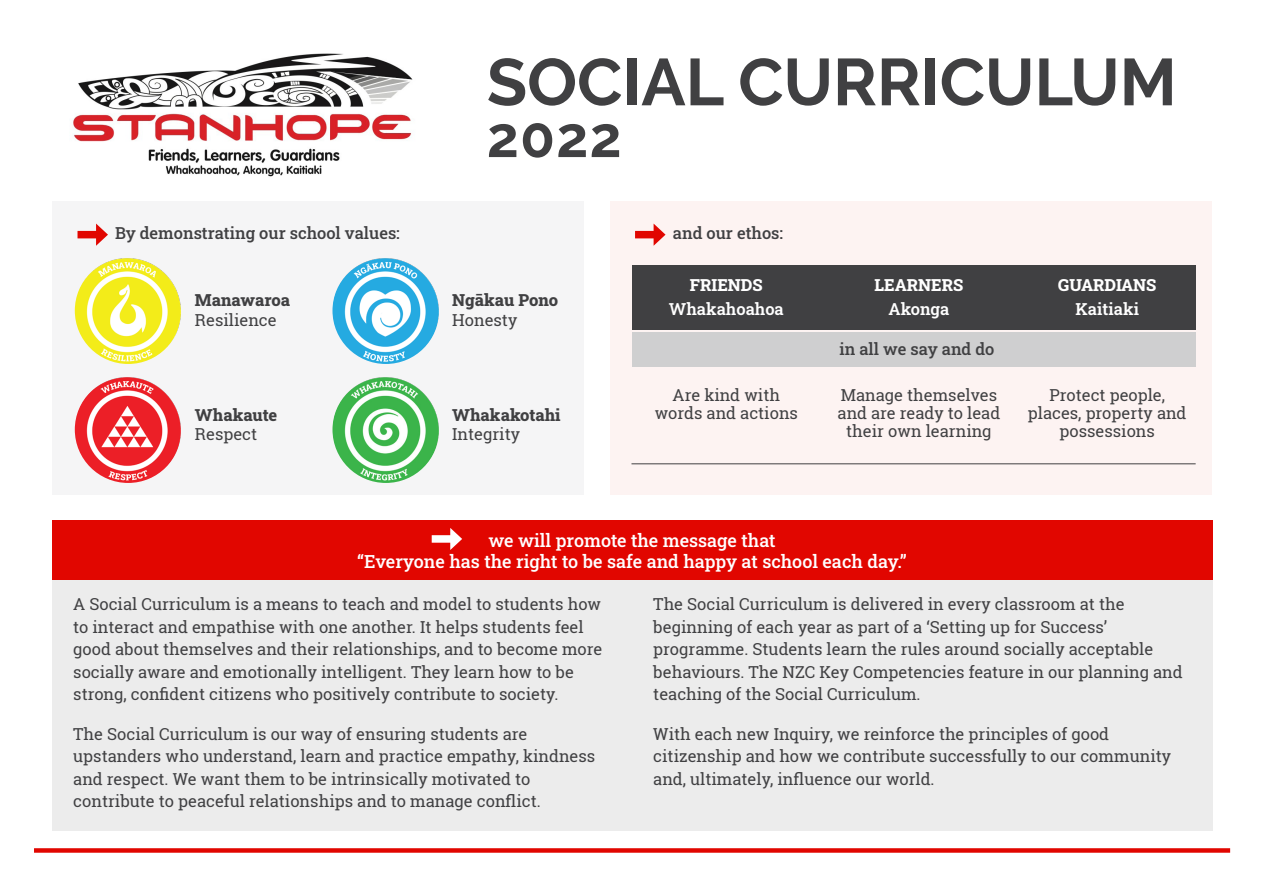
<style>
.page{position:relative;width:1263px;height:893px;background:#fff}
.page>*{position:absolute;margin:0;border:0;box-sizing:border-box;transform-origin:0 0}
.t1{font:700 66px "Raleway";color:#404042}
.t2{font:700 57px "Raleway";color:#404042}
.Goals_headings{font:500 18px "Roboto Slab";color:#fff}
.Goals_headings-2{font:16.5px/22.5px "Roboto Slab LO";color:#404042}
.Body_text{font:16.5px/18px "Roboto Slab LO";color:#404042;text-align:center}
.Body_text-2{font:500 16.5px "Roboto Slab";color:#404042}
.Body_text-3{font:800 16.5px/19.5px "Roboto Slab";color:#404042}
.Goals_headings-3{font:600 16.5px "Roboto Slab";color:#fff}
.Goals_headings-4{font:800 16.5px "Roboto Slab";color:#fff}
.s1{font-family:"Roboto Slab";font-weight:800}
.s2{font-family:"Roboto Slab LO";font-weight:400}
</style>
<div class="page">
<div style="left:52px;top:201px;width:531px;height:294px;background:#f5f5f6"></div>
<div style="left:611px;top:201px;width:601px;height:294px;background:#fdf3f2"></div>
<div style="left:632px;top:265px;width:564px;height:65px;background:#404042"></div>
<div style="left:632px;top:333px;width:564px;height:34px;background:#cfcfd0"></div>
<div style="left:52px;top:580px;width:1160px;height:251px;background:#ececec"></div>
<img style="left:72px;top:53px;width:341px;height:124px">
<div style="left:34px;top:848px;width:1196px;height:5px;background:#e10600"></div>
<img style="left:75px;top:376px;width:107px;height:107px;border-radius:53px">
<img style="left:75px;top:257px;width:107px;height:107px;border-radius:53px">
<img style="left:332px;top:376px;width:107px;height:107px;border-radius:53px">
<img style="left:332px;top:257px;width:107px;height:107px;border-radius:53px">
<div style="left:52px;top:520px;width:1160px;height:60px;background:#e10600"></div>
<hr style="left:631px;top:463px;width:565px;height:1px;background:#404042">
<div style="left:635px;top:231px;width:23px;height:7px;background:#e10600"></div>
<svg style="left:654px;top:224px;width:11px;height:22px"></svg>
<div style="left:78px;top:231px;width:22px;height:7px;background:#e10600"></div>
<svg style="left:96px;top:224px;width:12px;height:22px"></svg>
<div style="left:432px;top:535px;width:22px;height:8px;background:#fff"></div>
<svg style="left:450px;top:528px;width:12px;height:22px"></svg>
<p class="t1" style="left:487px;top:44px;width:691px">SOCIAL CURRICULUM</p>
<p class="t2" style="left:487px;top:104px;width:136px">2022</p>
<p class="Body_text-2" style="left:115px;top:222px;width:286px">By demonstrating our school values:</p>
<p class="Body_text-2" style="left:673px;top:222px;width:112px">and our ethos:</p>
<p class="Body_text" style="left:195px;top:290px;width:97px;line-height:19.5px;text-align:left"><span class="s1">Manawaroa<br></span>Resilience</p>
<p class="Body_text-3" style="left:195px;top:405px;width:84px">Whakaute<br><span class="s2">Respect</span></p>
<p class="Body_text-3" style="left:452px;top:290px;width:107px">Ngākau Pono<br><span class="s2">Honesty</span></p>
<p class="Body_text-3" style="left:452px;top:405px;width:110px">Whakakotahi<br><span class="s2">Integrity</span></p>
<p class="Goals_headings-4" style="left:690px;top:274px;width:74px">FRIENDS</p>
<p class="Goals_headings-3" style="left:669px;top:298px;width:117px">Whakahoahoa</p>
<p class="Body_text" style="left:655px;top:385px;width:145px">Are kind with words and actions</p>
<p class="Goals_headings-4" style="left:874px;top:274px;width:90px">LEARNERS</p>
<p class="Goals_headings-3" style="left:888px;top:298px;width:62px">Akonga</p>
<p class="Body_text-2" style="left:839px;top:338px;width:156px">in all we say and do</p>
<p class="Body_text" style="left:837px;top:385px;width:164px">Manage themselves and are ready to lead their own learning</p>
<p class="Goals_headings-4" style="left:1058px;top:274px;width:100px">GUARDIANS</p>
<p class="Goals_headings-3" style="left:1075px;top:298px;width:65px">Kaitiaki</p>
<p class="Body_text" style="left:1028px;top:385px;width:160px">Protect people, places, property and possessions</p>
<p class="Goals_headings" style="left:488px;top:528px;width:289px">we will promote the message that</p>
<p class="Goals_headings" style="left:357px;top:549px;width:551px">“Everyone has the right to be safe and happy at school each day.”</p>
<p class="Goals_headings-2" style="left:73px;top:593px;width:531px">A Social Curriculum is a means to teach and model to students how to interact and empathise with one another. It helps students feel good about themselves and their relationships, and to become more socially aware and emotionally intelligent. They learn how to be strong, confident citizens who positively contribute to society.</p>
<p class="Goals_headings-2" style="left:73px;top:722px;width:523px">The Social Curriculum is our way of ensuring students are upstanders who understand, learn and practice empathy, kindness and respect. We want them to be intrinsically motivated to contribute to peaceful relationships and to manage conflict.</p>
<p class="Goals_headings-2" style="left:653px;top:593px;width:531px">The Social Curriculum is delivered in every classroom at the beginning of each year as part of a ‘Setting up for Success’ programme. Students learn the rules around socially acceptable behaviours. The NZC Key Competencies feature in our planning and teaching of the Social Curriculum.</p>
<p class="Goals_headings-2" style="left:653px;top:722px;width:519px">With each new Inquiry, we reinforce the principles of good citizenship and how we contribute successfully to our community and, ultimately, influence our world.</p>
</div>
